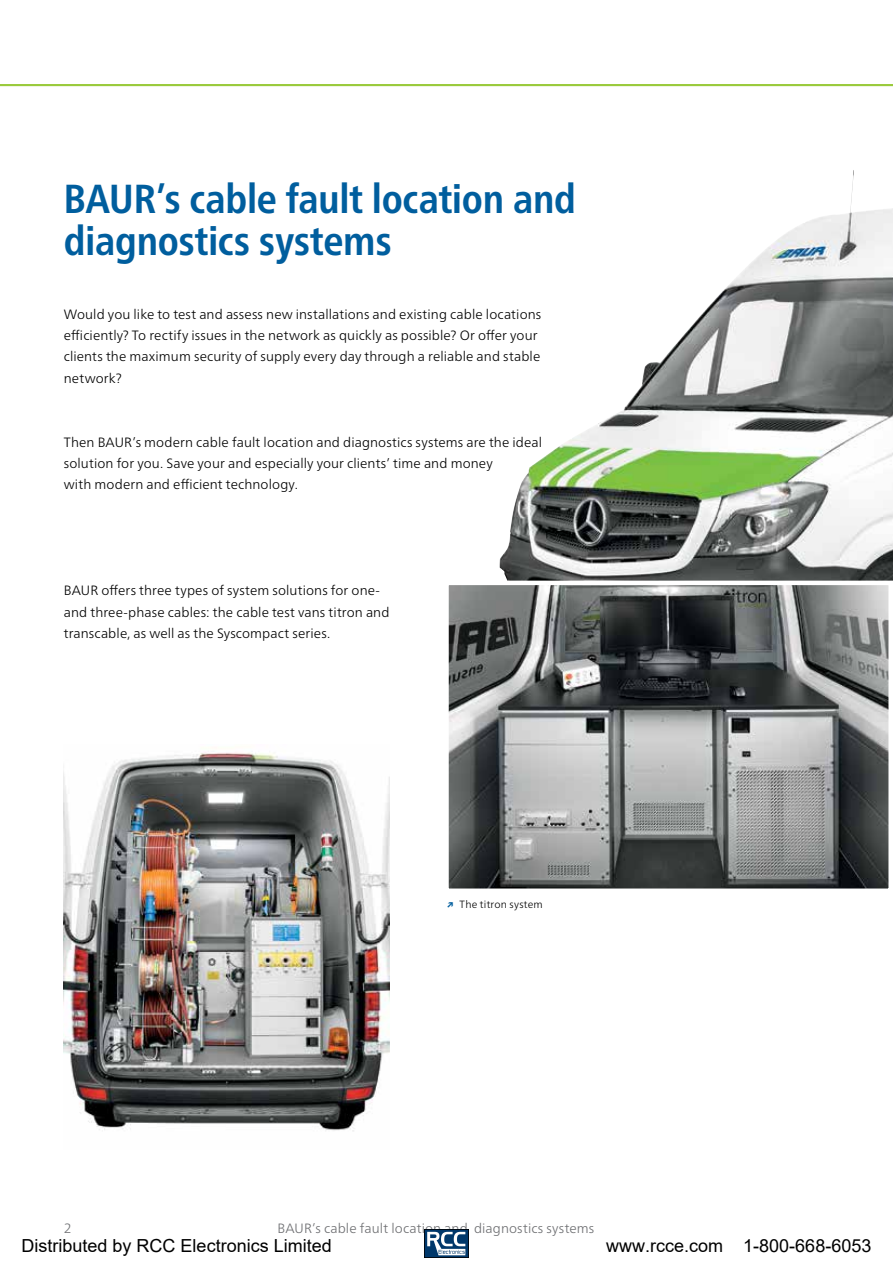
<style>
.page{position:relative;width:893px;height:1263px;background:#fff}
.page>*{position:absolute;margin:0;border:0;box-sizing:border-box;transform-origin:0 0}
.t1{font:700 condensed 40.5px/42.5px "Frutiger Neue LTW1 G";letter-spacing:-.005em;color:#005e9e}
.t2{font:18px "Arial";color:#000}
.t3{font:300 13.5px/21.3px "Frutiger Neue LTW1 G";letter-spacing:.01em;color:#000}
.t4{font:300 13.5px "Frutiger Neue LTW1 G";letter-spacing:.01em;color:#6d6e71}
.t5{font:300 10.5px "Frutiger Neue LTW1 G";letter-spacing:.02em;color:#000}
.s1{font-weight:700;color:#005e9e}
</style>
<div class="page">
<hr style="left:0;top:84px;width:893px;height:2px;background:#9aca3d">
<img style="left:499px;top:170px;width:394px;height:411px">
<img style="left:64px;top:752px;width:325px;height:380px">
<img style="left:449px;top:586px;width:439px;height:302px">
<div style="left:444px;top:581px;width:449px;height:312px;border:4px solid #fff"></div>
<img style="left:424px;top:1229px;width:45px;height:28px">
<h1 class="t1" style="left:64px;top:174px;width:514px">BAUR’s cable fault location and diagnostics systems</h1>
<p class="t3" style="left:64px;top:303px;width:479px">Would you like to test and assess new installations and existing cable locations efficiently? To rectify issues in the network as quickly as possible? Or offer your clients the maximum security of supply every day through a reliable and stable network?</p>
<p class="t3" style="left:64px;top:430px;width:480px">Then BAUR’s modern cable fault location and diagnostics systems are the ideal solution for you. Save your and especially your clients’ time and money<br>with modern and efficient technology.</p>
<p class="t3" style="left:64px;top:579px;width:327px">BAUR offers three types of system solutions for one&shy;and three-phase cables: the cable test vans titron and transcable, as well as the Syscompact series.</p>
<p class="t5" style="left:446px;top:897px;width:98px"><span class="s1">↗</span> The titron system</p>
<p class="t4" style="left:64px;top:1218px;width:9px">2</p>
<p class="t4" style="left:277px;top:1218px;width:318px">BAUR’s cable fault location and diagnostics systems</p>
<h2 class="t2" style="left:22px;top:1233px;width:312px">Distributed by RCC Electronics Limited</h2>
<h2 class="t2" style="left:606px;top:1233px;width:267px">www.rcce.com 1-800-668-6053</h2>
</div>
